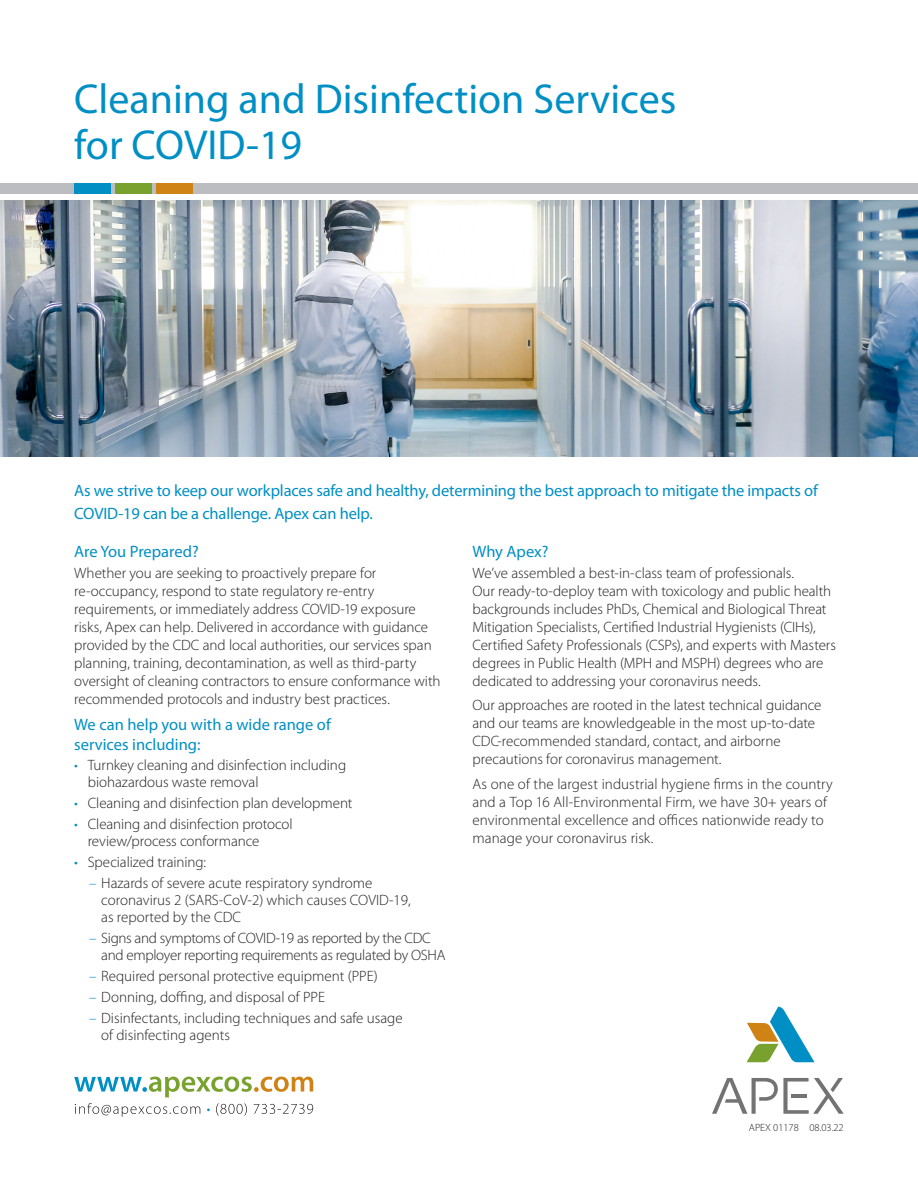
<style>
.page{position:relative;width:918px;height:1188px;background:#fff}
.page>*{position:absolute;margin:0;border:0;box-sizing:border-box;transform-origin:0 0}
.Head_1{font:42px/46.5px "Myriad Pro";color:#008fc5}
.Intro{font:16.5px/22.5px "Myriad Pro";letter-spacing:-.01em;color:#008fc5}
.Head_2{font:16.5px/19.8px "Myriad Pro";color:#008fc5}
.Body_Text{font:300 15px/18px "Myriad Pro";letter-spacing:-.005em;color:#231f20}
.t1{font:300 10.5px "Myriad Pro";color:#231f20}
.s1{color:#008fc5}
</style>
<div class="page">
<img style="left:0;top:200px;width:918px;height:257px">
<div style="left:0;top:183px;width:918px;height:11px;background:#bcbdc0"></div>
<div style="left:74px;top:183px;width:37px;height:11px;background:#008fc5"></div>
<div style="left:115px;top:183px;width:36px;height:11px;background:#78a22d"></div>
<div style="left:156px;top:183px;width:36px;height:11px;background:#d08315"></div>
<svg style="left:712px;top:1078px;width:132px;height:36px"></svg>
<svg style="left:747px;top:1007px;width:68px;height:55px"></svg>
<svg style="left:74px;top:1077px;width:239px;height:20px"></svg>
<svg style="left:216px;top:1103px;width:97px;height:13px"></svg>
<svg style="left:75px;top:1103px;width:125px;height:14px"></svg>
<p class="Head_1" style="left:74px;top:75px;width:604px">Cleaning and Disinfection Services for COVID-19</p>
<p class="Intro" style="left:74px;top:479px;width:745px">As we strive to keep our workplaces safe and healthy, determining the best approach to mitigate the impacts of<br>COVID-19 can be a challenge. Apex can help.</p>
<p class="Head_2" style="left:74px;top:541px;width:126px">Are You Prepared?</p>
<p class="Body_Text" style="left:74px;top:563px;width:368px">Whether you are seeking to proactively prepare for re‑occupancy, respond to state regulatory re-entry requirements, or immediately address COVID-19 exposure risks, Apex can help. Delivered in accordance with guidance provided by the CDC and local authorities, our services span planning, training, decontamination, as well as third-party oversight of cleaning contractors to ensure conformance with recommended protocols and industry best practices.</p>
<p class="Head_2" style="left:74px;top:714px;width:258px">We can help you with a wide range of services including:</p>
<p class="Body_Text" style="left:88px;top:756px;width:260px;line-height:17.2px;text-indent:-14px"><span class="s1">•</span> Turnkey cleaning and disinfection including biohazardous waste removal</p>
<p class="Body_Text" style="left:74px;top:794px;width:280px"><span class="s1">•</span> Cleaning and disinfection plan development</p>
<p class="Body_Text" style="left:88px;top:815px;width:207px;line-height:17.2px;text-indent:-14px"><span class="s1">•</span> Cleaning and disinfection protocol review/process conformance</p>
<p class="Body_Text" style="left:74px;top:853px;width:133px"><span class="s1">•</span> Specialized training:</p>
<p class="Body_Text" style="left:101px;top:874px;width:311px;line-height:17.2px;text-indent:-12px"><span class="s1">–</span> Hazards of severe acute respiratory syndrome coronavirus 2 (SARS-CoV-2) which causes COVID-19, as reported by the CDC</p>
<p class="Body_Text" style="left:101px;top:929px;width:346px;line-height:17.2px;text-indent:-12px"><span class="s1">–</span> Signs and symptoms of COVID-19 as reported by the CDC and employer reporting requirements as regulated by OSHA</p>
<p class="Body_Text" style="left:89px;top:967px;width:290px"><span class="s1">–</span> Required personal protective equipment (PPE)</p>
<p class="Body_Text" style="left:89px;top:988px;width:237px"><span class="s1">–</span> Donning, doffing, and disposal of PPE</p>
<p class="Body_Text" style="left:101px;top:1009px;width:303px;line-height:17.2px;text-indent:-12px"><span class="s1">–</span> Disinfectants, including techniques and safe usage of disinfecting agents</p>
<p class="Head_2" style="left:472px;top:541px;width:78px">Why Apex?</p>
<p class="Body_Text" style="left:472px;top:563px;width:365px">We’ve assembled a best-in-class team of professionals.<br>Our ready-to-deploy team with toxicology and public health backgrounds includes PhDs, Chemical and Biological Threat Mitigation Specialists, Certified Industrial Hygienists (CIHs), Certified Safety Professionals (CSPs), and experts with Masters degrees in Public Health (MPH and MSPH) degrees who are dedicated to addressing your coronavirus needs.</p>
<p class="Body_Text" style="left:472px;top:696px;width:351px">Our approaches are rooted in the latest technical guidance and our teams are knowledgeable in the most up-to‑date CDC‑recommended standard, contact, and airborne precautions for coronavirus management.</p>
<p class="Body_Text" style="left:472px;top:775px;width:362px">As one of the largest industrial hygiene firms in the country and a Top 16 All-Environmental Firm, we have 30+ years of environmental excellence and offices nationwide ready to manage your coronavirus risk.</p>
<p class="t1" style="left:749px;top:1121px;width:96px">APEX 01178 08.03.22</p>
</div>
